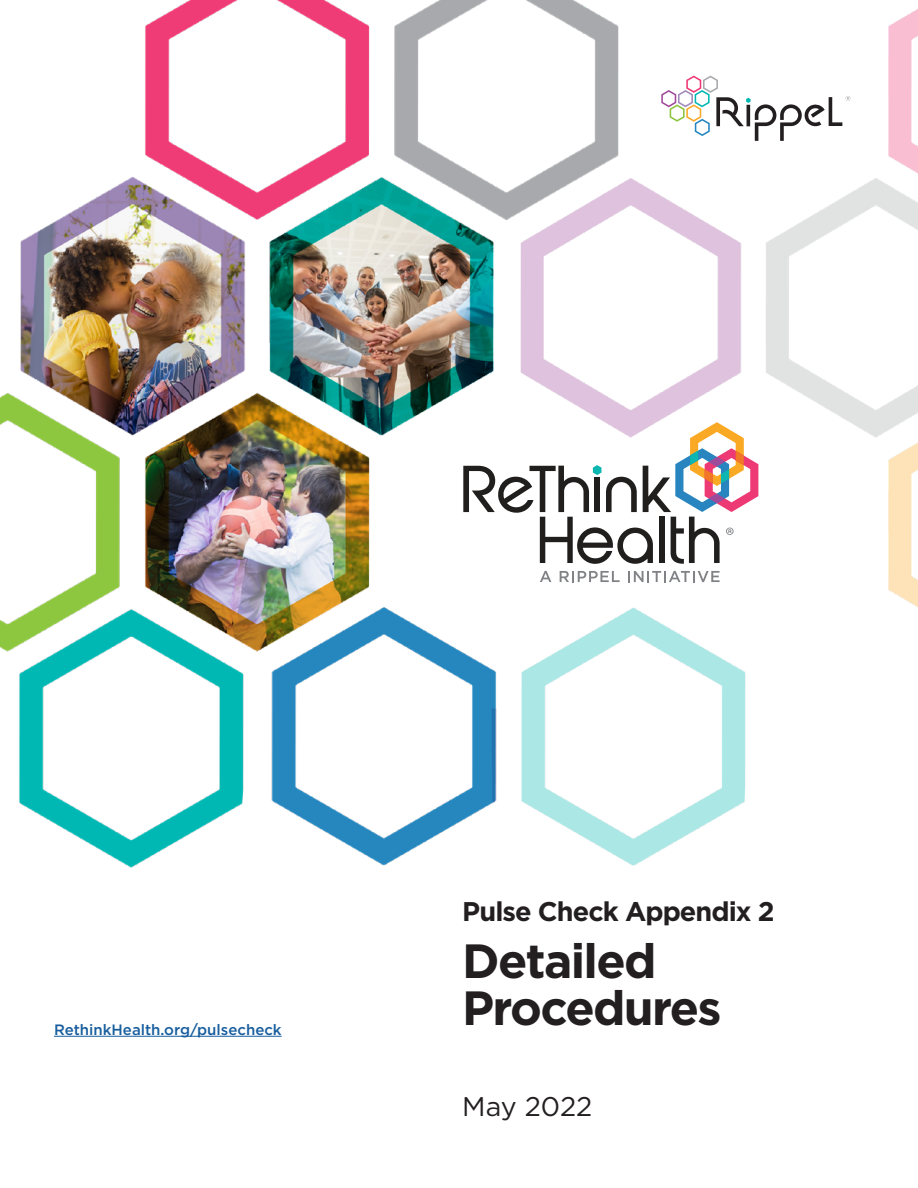
<style>
.page{position:relative;width:918px;height:1188px;background:#fff}
.page>*{position:absolute;margin:0;border:0;box-sizing:border-box;transform-origin:0 0}
.Question{font:700 48px/47.2px "Gotham";letter-spacing:-.035em;color:#231f20}
.Question-2{font:700 27px "Gotham";letter-spacing:-.035em;color:#231f20}
.Question-3{font:27px "Gotham";color:#231f20}
.t1{font:500 15px "Gotham";color:#175d9e}
</style>
<div class="page">
<img style="left:0;top:0;width:918px;height:868px">
<hr style="left:54px;top:1036px;width:228px;height:1px;background:#175d9e">
<svg style="left:662px;top:76px;width:188px;height:65px"></svg>
<svg style="left:540px;top:571px;width:11px;height:11px"></svg>
<svg style="left:560px;top:571px;width:60px;height:11px"></svg>
<svg style="left:628px;top:571px;width:92px;height:11px"></svg>
<svg style="left:463px;top:422px;width:295px;height:142px"></svg>
<p class="t1" style="left:54px;top:1020px;width:229px">RethinkHealth.org/pulsecheck</p>
<p class="Question-2" style="left:462px;top:895px;width:314px">Pulse Check Appendix 2</p>
<p class="Question" style="left:462px;top:936px;width:261px">Detailed<br>Procedures</p>
<p class="Question-3" style="left:462px;top:1090px;width:132px">May 2022</p>
</div>
